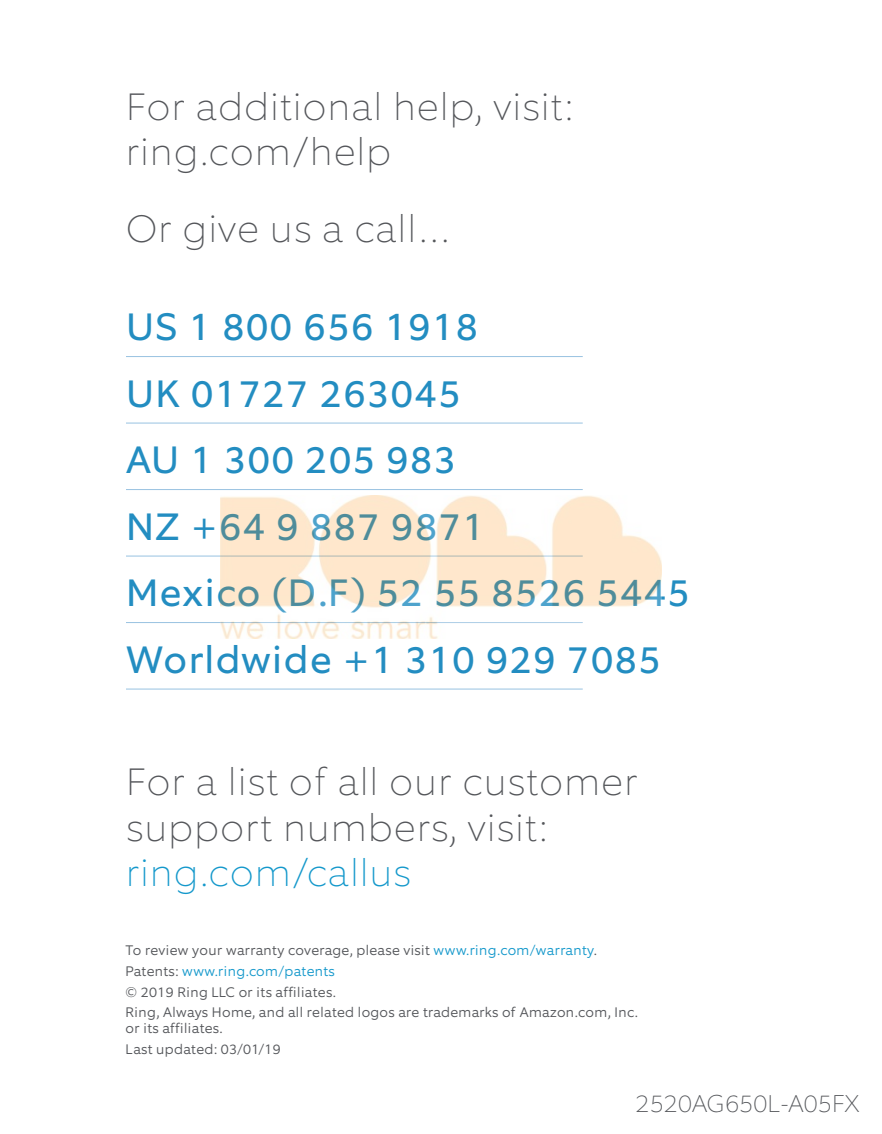
<style>
.page{position:relative;width:882px;height:1134px;background:#fff}
.page>*{position:absolute;margin:0;border:0;box-sizing:border-box;transform-origin:0 0}
.t1{font:100 38.5px/45.5px "Equip";letter-spacing:.04em;color:#54565a}
.t2{font:38.5px/66.5px "Equip";letter-spacing:.04em;color:#238dc1}
.t3{font:100 38.5px "Equip";letter-spacing:.04em;color:#1498cb}
.t4{font:100 24.5px "Equip";letter-spacing:.01em;color:#54565a}
.t5{font:300 14px/20.7px "Equip";letter-spacing:.02em;color:#54565a}
.s1{color:#1498cb}
</style>
<div class="page">
<hr style="left:126px;top:356px;width:457px;height:1px;background:#98c2e1">
<hr style="left:126px;top:422px;width:457px;height:2px;background:#98c2e1">
<hr style="left:126px;top:489px;width:457px;height:1px;background:#98c2e1">
<hr style="left:126px;top:555px;width:457px;height:2px;background:#98c2e1">
<hr style="left:126px;top:622px;width:457px;height:1px;background:#98c2e1">
<hr style="left:126px;top:688px;width:457px;height:2px;background:#98c2e1">
<img style="left:220px;top:495px;width:441px;height:144px">
<h1 class="t1" style="left:126px;top:84px;width:448px">For additional help, visit: ring.com/help</h1>
<h1 class="t1" style="left:126px;top:206px;width:327px">Or give us a call…</h1>
<h1 class="t2" style="left:126px;top:294px;width:565px">US 1 800 656 1918<br>UK 01727 263045<br>AU 1 300 205 983<br>NZ +64 9 887 9871<br>Mexico (D.F) 52 55 8526 5445<br>Worldwide +1 310 929 7085</h1>
<h1 class="t1" style="left:126px;top:759px;width:513px">For a list of all our customer support numbers, visit:</h1>
<h1 class="t3" style="left:126px;top:849px;width:286px">ring.com/callus</h1>
<p class="t5" style="left:126px;top:940px;width:514px">To review your warranty coverage, please visit <span class="s1">www.ring.com/warranty</span>.<br>Patents: <span class="s1">www.ring.com/patents<br></span>© 2019 Ring LLC or its affiliates.<br>Ring, Always Home, and all related logos are trademarks of Amazon.com, Inc.</p>
<p class="t5" style="left:126px;top:1018px;width:157px">or its affiliates.<br>Last updated: 03/01/19</p>
<h2 class="t4" style="left:636px;top:1088px;width:226px">2520AG650L-A05FX</h2>
</div>
